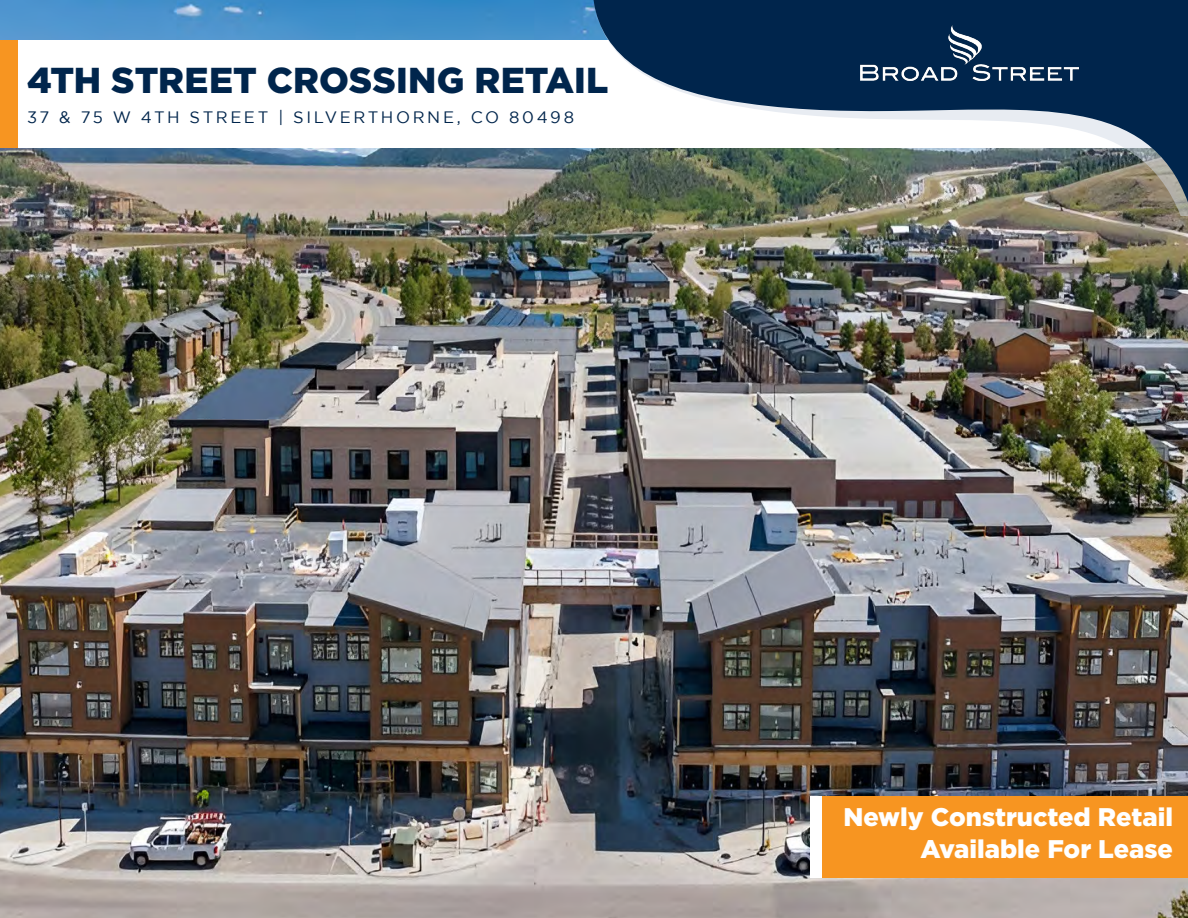
<style>
.page{position:relative;width:1188px;height:918px;background:#fff}
.page>*{position:absolute;margin:0;border:0;box-sizing:border-box;transform-origin:0 0}
.t1{font:900 36px "Gotham";color:#00254c}
.t2{font:900 25.5px "Gotham";color:#fff}
.t3{font:16.5px "Gotham";letter-spacing:.155em;color:#00254c}
</style>
<div class="page">
<img style="left:0;top:0;width:1188px;height:918px">
<div style="left:810px;top:796px;width:378px;height:82px;background:#f79521"></div>
<div style="left:810px;top:796px;width:12px;height:82px;background:#fff"></div>
<div style="left:0;top:40px;width:1188px;height:108px;background:#fff"></div>
<div style="left:0;top:40px;width:18px;height:108px;background:#f79521"></div>
<img style="left:592px;top:202px;width:596px;height:14px">
<svg style="left:592px;top:0;width:596px;height:202px"></svg>
<img style="left:860px;top:26px;width:219px;height:55px">
<p class="t1" style="left:27px;top:59px;width:583px">4TH STREET CROSSING RETAIL</p>
<p class="t3" style="left:27px;top:108px;width:549px">37 &amp; 75 W 4TH STREET | SILVERTHORNE, CO 80498</p>
<p class="t2" style="left:843px;top:803px;width:331px">Newly Constructed Retail</p>
<p class="t2" style="left:921px;top:834px;width:254px">Available For Lease</p>
</div>
